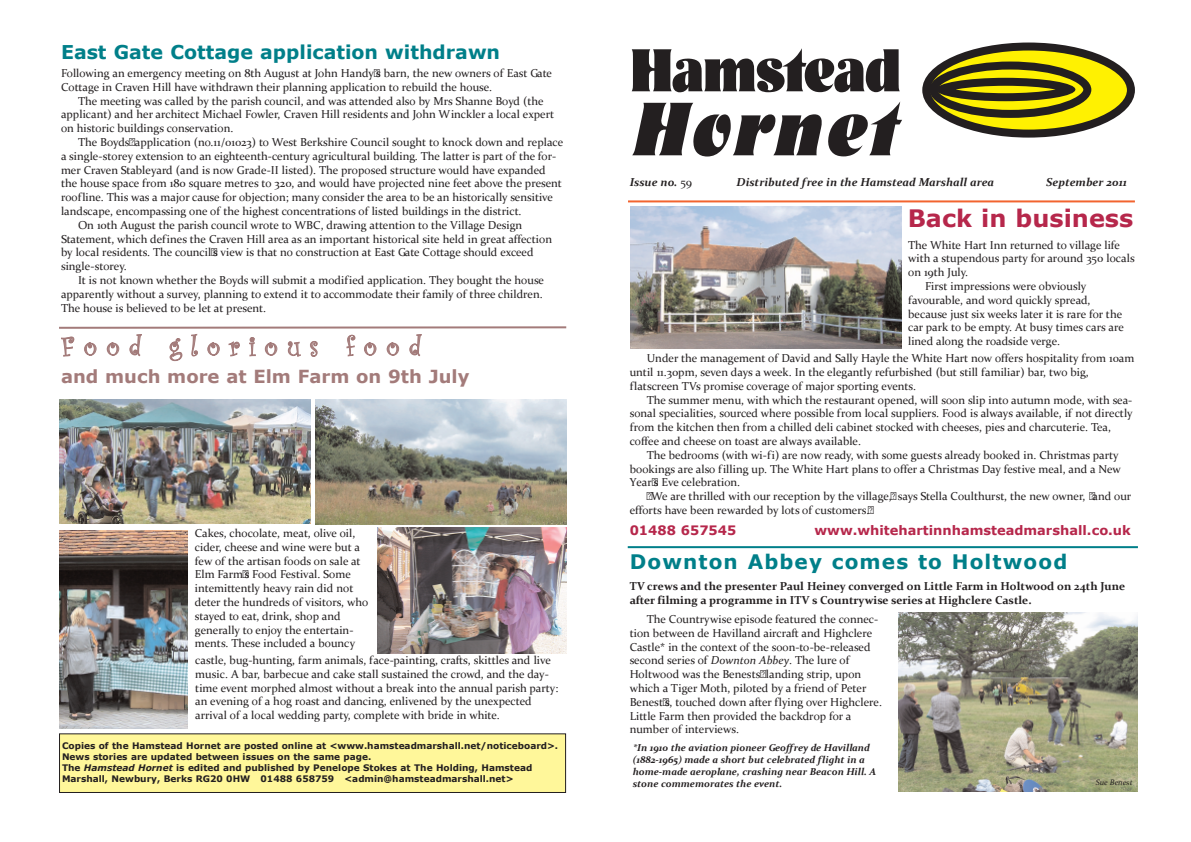
<style>
.page{position:relative;width:1191px;height:842px;background:#fff}
.page>*{position:absolute;margin:0;border:0;box-sizing:border-box;transform-origin:0 0}
.t1{font:italic 75px "Pickwick";color:#231f20}
.t2{font:60px "Pickwick";letter-spacing:-.04em;color:#231f20}
.t3{font:28px "Curlz";letter-spacing:.33em;color:#a37b7a}
.t4{font:700 24px "Verdana";color:#b6274b}
.t5{font:700 20px "Verdana";letter-spacing:.055em;color:#007f89}
.t6{font:700 19px "Verdana";color:#007f89}
.t7{font:700 18px "Verdana";color:#a37b7a}
.t8{font:700 13px "Verdana";color:#b6274b}
.t9{font:11.5px/13.8px "Constantia";color:#231f20}
.t10{font:700 11.5px/13.8px "Constantia";color:#231f20}
.t11{font:italic 700 11.5px "Constantia";color:#231f20}
.t12{font:italic 700 10px/12px "Constantia";color:#231f20}
.t13{font:700 9px/10.8px "Verdana";color:#231f20}
.t14{font:italic 8px "Constantia";color:#231f20}
.s1{font-style:italic}
.s2{font-weight:400;font-style:normal}
</style>
<div class="page">
<div style="left:60px;top:734px;width:505px;height:58px;background:#fff79a"></div>
<div style="left:59px;top:733px;width:507px;height:60px;border:1px solid #231f20"></div>
<svg style="left:922px;top:43px;width:213px;height:95px"></svg>
<hr style="left:628px;top:200px;width:506px;height:2px;background:#f2642f">
<img style="left:630px;top:207px;width:271px;height:141px">
<hr style="left:628px;top:546px;width:510px;height:2px;background:#007f89">
<img style="left:898px;top:612px;width:240px;height:180px">
<img style="left:59px;top:400px;width:251px;height:124px">
<img style="left:316px;top:399px;width:250px;height:125px">
<img style="left:59px;top:530px;width:129px;height:199px">
<svg style="left:59px;top:326px;width:508px;height:3px;background:#c1a6a6"></svg>
<img style="left:377px;top:527px;width:189px;height:127px">
<h3 class="t6" style="left:61px;top:40px;width:440px">East Gate Cottage application withdrawn</h3>
<p class="t9" style="left:61px;top:67px;width:492px">Following an emergency meeting on 8th August at John Handy’s barn, the new owners of East Gate<br>Cottage in Craven Hill have withdrawn their planning application to rebuild the house.</p>
<p class="t9" style="left:61px;top:95px;width:495px;text-indent:17px">The meeting was called by the parish council, and was attended also by Mrs Shanne Boyd (the applicant) and her architect Michael Fowler, Craven Hill residents and John Winckler a local expert on historic buildings conservation.</p>
<p class="t9" style="left:78px;top:136px;width:486px">The Boyds’ application (no.11/01023) to West Berkshire Council sought to knock down and replace</p>
<p class="t9" style="left:61px;top:150px;width:497px">a single-storey extension to an eighteenth-century agricultural building. The latter is part of the for-</p>
<p class="t9" style="left:61px;top:164px;width:486px">mer Craven Stableyard (and is now Grade-II listed). The proposed structure would have expanded</p>
<p class="t9" style="left:61px;top:178px;width:502px">the house space from 180 square metres to 320, and would have projected nine feet above the present</p>
<p class="t9" style="left:61px;top:191px;width:493px">roofline. This was a major cause for objection; many consider the area to be an historically sensitive</p>
<p class="t9" style="left:61px;top:205px;width:462px">landscape, encompassing one of the highest concentrations of listed buildings in the district.</p>
<p class="t9" style="left:78px;top:219px;width:446px">On 10th August the parish council wrote to WBC, drawing attention to the Village Design</p>
<p class="t9" style="left:61px;top:233px;width:492px">Statement, which defines the Craven Hill area as an important historical site held in great affection</p>
<p class="t9" style="left:61px;top:247px;width:474px">by local residents. The council’s view is that no construction at East Gate Cottage should exceed</p>
<p class="t9" style="left:61px;top:260px;width:67px">single-storey.</p>
<p class="t9" style="left:78px;top:274px;width:467px">It is not known whether the Boyds will submit a modified application. They bought the house</p>
<p class="t9" style="left:61px;top:288px;width:483px">apparently without a survey, planning to extend it to accommodate their family of three children.</p>
<p class="t9" style="left:61px;top:302px;width:206px">The house is believed to be let at present.</p>
<h3 class="t3" style="left:61px;top:327px;width:361px">Food glorious food</h3>
<h3 class="t7" style="left:61px;top:365px;width:410px">and much more at Elm Farm on 9th July</h3>
<p class="t9" style="left:195px;top:527px;width:175px">Cakes, chocolate, meat, olive oil, cider, cheese and wine were but a few of the artisan foods on sale at<br>Elm Farm’s Food Festival. Some intemittently heavy rain did not deter the hundreds of visitors, who stayed to eat, drink, shop and generally to enjoy the entertain&shy;ments. These included a bouncy</p>
<p class="t9" style="left:195px;top:654px;width:364px">castle, bug-hunting, farm animals, face-painting, crafts, skittles and live music. A bar, barbecue and cake stall sustained the crowd, and the day&shy;time event morphed almost without a break into the annual parish party: an evening of a hog roast and dancing, enlivened by the unexpected arrival of a local wedding party, complete with bride in white.</p>
<p class="t13" style="left:62px;top:740px;width:498px">Copies of the Hamstead Hornet are posted online at &lt;www.hamsteadmarshall.net/noticeboard&gt;.<br>News stories are updated between issues on the same page.<br>The <span class="s1">Hamstead Hornet</span> is edited and published by Penelope Stokes at The Holding, Hamstead Marshall, Newbury, Berks RG20 0HW 01488 658759 &lt;admin@hamsteadmarshall.net&gt;</p>
<h2 class="t2" style="left:629px;top:36px;width:274px">Hamstead</h2>
<h1 class="t1" style="left:629px;top:87px;width:284px">Hornet</h1>
<p class="t11" style="left:630px;top:178px;width:64px">Issue no. <span class="s2">59</span></p>
<p class="t11" style="left:736px;top:178px;width:259px">Distributed free in the Hamstead Marshall area</p>
<p class="t11" style="left:1046px;top:178px;width:82px">September 2011</p>
<h3 class="t4" style="left:907px;top:203px;width:227px">Back in business</h3>
<p class="t9" style="left:908px;top:239px;width:213px">The White Hart Inn returned to village life</p>
<p class="t9" style="left:908px;top:253px;width:228px">with a stupendous party for around 350 locals</p>
<p class="t9" style="left:908px;top:266px;width:61px">on 19th July.</p>
<p class="t9" style="left:925px;top:280px;width:163px">First impressions were obviously</p>
<p class="t9" style="left:908px;top:294px;width:184px">favourable, and word quickly spread,</p>
<p class="t9" style="left:908px;top:308px;width:216px">because just six weeks later it is rare for the</p>
<p class="t9" style="left:908px;top:322px;width:217px">car park to be empty. At busy times cars are</p>
<p class="t9" style="left:908px;top:335px;width:153px">lined along the roadside verge.</p>
<p class="t9" style="left:630px;top:352px;width:506px;text-indent:17px">Under the management of David and Sally Hayle the White Hart now offers hospitality from 10am until 11.30pm, seven days a week. In the elegantly refurbished (but still familiar) bar, two big, flatscreen TVs promise coverage of major sporting events.</p>
<p class="t9" style="left:630px;top:394px;width:504px;text-indent:17px">The summer menu, with which the restaurant opened, will soon slip into autumn mode, with sea&shy;sonal specialities, sourced where possible from local suppliers. Food is always available, if not directly from the kitchen then from a chilled deli cabinet stocked with cheeses, pies and charcuterie. Tea, coffee and cheese on toast are always available.</p>
<p class="t9" style="left:630px;top:449px;width:493px;text-indent:17px">The bedrooms (with wi-fi) are now ready, with some guests already booked in. Christmas party bookings are also filling up. The White Hart plans to offer a Christmas Day festive meal, and a New<br>Year’s Eve celebration.</p>
<p class="t9" style="left:630px;top:490px;width:503px;text-indent:17px">“We are thrilled with our reception by the village,” says Stella Coulthurst, the new owner, “and our efforts have been rewarded by lots of customers.”</p>
<p class="t8" style="left:630px;top:522px;width:108px">01488 657545</p>
<p class="t8" style="left:814px;top:522px;width:318px">www.whitehartinnhamsteadmarshall.co.uk</p>
<h3 class="t5" style="left:630px;top:549px;width:439px">Downton Abbey comes to Holtwood</h3>
<p class="t10" style="left:630px;top:580px;width:497px">TV crews and the presenter Paul Heiney converged on Little Farm in Holtwood on 24th June after filming a programme in ITV’s Countrywise series at Highclere Castle.</p>
<p class="t9" style="left:630px;top:613px;width:254px;text-indent:17px">The Countrywise episode featured the connec&shy;tion between de Havilland aircraft and Highclere Castle* in the context of the soon-to-be-released second series of <span class="s1">Downton Abbey</span>. The lure of Holtwood was the Benests’ landing strip, upon which a Tiger Moth, piloted by a friend of Peter Benest’s, touched down after flying over Highclere.<br>Little Farm then provided the backdrop for a number of interviews.</p>
<p class="t12" style="left:633px;top:742px;width:245px">*In 1910 the aviation pioneer Geoffrey de Havilland (1882-1965) made a short but celebrated flight in a home-made aeroplane, crashing near Beacon Hill. A stone commemorates the event.</p>
<p class="t14" style="left:1095px;top:779px;width:38px">Sue Benest</p>
</div>
